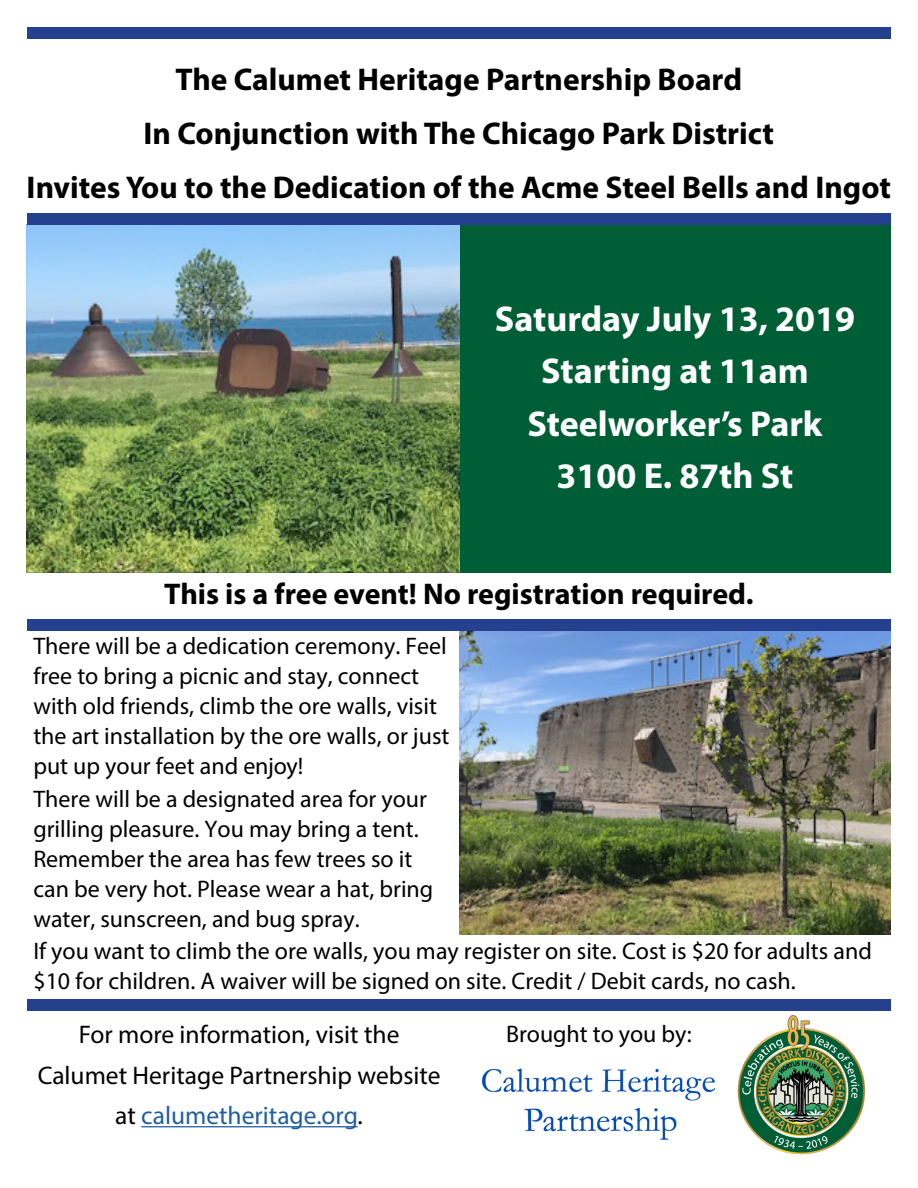
<style>
.page{position:relative;width:918px;height:1188px;background:#fff}
.page>*{position:absolute;margin:0;border:0;box-sizing:border-box;transform-origin:0 0}
.t1{font:700 36px/52.5px "Myriad Pro";color:#fff;text-align:center}
.t2{font:700 31.5px/54px "Myriad Pro";color:#000;text-align:center}
.t3{font:700 30px "Myriad Pro";color:#000}
.t4{font:25.5px/40.5px "Myriad Pro";color:#000;text-align:center}
.t5{font:24px/30px "Myriad Pro";color:#000}
.s1{color:#215e9e}
</style>
<div class="page">
<img style="left:27px;top:225px;width:433px;height:348px">
<div style="left:460px;top:225px;width:431px;height:348px;background:#005e36"></div>
<img style="left:737px;top:1015px;width:129px;height:140px">
<img style="left:482px;top:1068px;width:234px;height:72px">
<img style="left:459px;top:631px;width:432px;height:303px">
<hr style="left:141px;top:1126px;width:217px;height:1px;background:#215e9e">
<div style="left:27px;top:620px;width:864px;height:11px;background:#25408f"></div>
<div style="left:27px;top:999px;width:864px;height:12px;background:#25408f"></div>
<div style="left:27px;top:214px;width:864px;height:11px;background:#25408f"></div>
<div style="left:27px;top:27px;width:864px;height:11px;background:#25408f"></div>
<h2 class="t2" style="left:27px;top:51px;width:866px">The Calumet Heritage Partnership Board<br>In Conjunction with The Chicago Park District<br>Invites You to the Dedication of the Acme Steel Bells and Ingot</h2>
<h1 class="t1" style="left:495px;top:291px;width:362px">Saturday July 13, 2019<br>Starting at 11am<br>Steelworker’s Park<br>3100 E. 87th St</h1>
<p class="t3" style="left:164px;top:575px;width:591px">This is a free event! No registration required.</p>
<p class="t5" style="left:33px;top:630px;width:418px">There will be a dedication ceremony. Feel free to bring a picnic and stay, connect with old friends, climb the ore walls, visit the art installation by the ore walls, or just put up your feet and enjoy!</p>
<p class="t5" style="left:33px;top:783px;width:402px">There will be a designated area for your grilling pleasure. You may bring a tent.<br>Remember the area has few trees so it can be very hot. Please wear a hat, bring water, sunscreen, and bug spray.</p>
<p class="t5" style="left:33px;top:935px;width:840px">If you want to climb the ore walls, you may register on site. Cost is $20 for adults and $10 for children. A waiver will be signed on site. Credit / Debit cards, no cash.</p>
<p class="t4" style="left:38px;top:1014px;width:404px">For more information, visit the<br>Calumet Heritage Partnership website at <span class="s1">calumetheritage.org</span>.</p>
<p class="t5" style="left:506px;top:1019px;width:187px">Brought to you by:</p>
</div>
